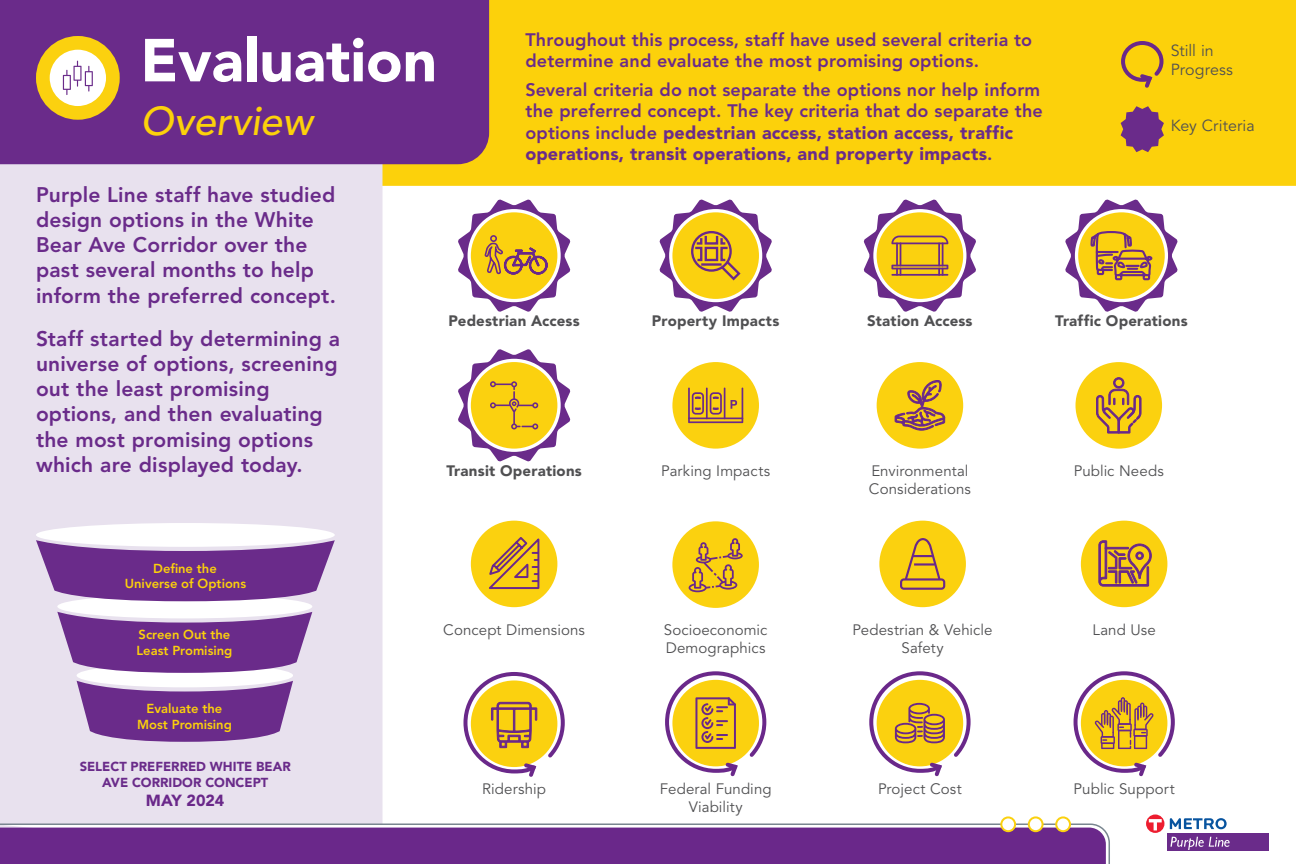
<style>
.page{position:relative;width:1296px;height:864px;background:#fff}
.page>*{position:absolute;margin:0;border:0;box-sizing:border-box;transform-origin:0 0}
.t1{font:900 60px "Avenir LT Std";color:#fff}
.t2{font:italic 500 40px "Avenir LT Std";color:#fcd10b}
.t3{font:800 21px/25.2px "Avenir LT Std";letter-spacing:.01em;color:#6a2b8a}
.t4{font:800 18px/21.6px "Avenir LT Std";letter-spacing:.01em;color:#6a2b8a}
.t5{font:16px/19.2px "Avenir LT Std";letter-spacing:.005em;color:#505052}
.t6{font:900 16px "Avenir LT Std";color:#6a288a}
.t7{font:15.05px/18.1px "Avenir LT Std";letter-spacing:.005em;color:#505052;text-align:center}
.t8{font:900 15.05px "Avenir LT Std";letter-spacing:.015em;color:#505052}
.t9{font:800 13px/15.6px "Avenir LT Std";color:#fcd10b;text-align:center}
.t10{font:900 13px/15.6px "Avenir LT Std";color:#6a2b8a;text-align:center}
.s1{font-weight:900}
</style>
<div class="page">
<div style="left:382px;top:0;width:914px;height:186px;background:#fcd10b"></div>
<div style="left:0;top:164px;width:382px;height:659px;background:#e8e1ee"></div>
<div style="left:57px;top:595px;width:255px;height:23px;background:#fff;border-radius:50%"></div>
<div style="left:36px;top:523px;width:299px;height:24px;background:#fff;border-radius:50%"></div>
<div style="left:77px;top:664px;width:216px;height:23px;background:#fff;border-radius:50%"></div>
<svg style="left:57px;top:612px;width:255px;height:61px"></svg>
<svg style="left:36px;top:540px;width:299px;height:61px"></svg>
<svg style="left:77px;top:681px;width:216px;height:61px"></svg>
<svg style="left:0;top:823px;width:1110px;height:41px"></svg>
<div style="left:0;top:828px;width:1106px;height:36px;background:#6a288a"></div>
<div style="left:1001px;top:817px;width:14px;height:14px;background:#fff;border-radius:50%"></div>
<div style="left:1000px;top:816px;width:16px;height:16px;border:2px solid #fbd10f;border-radius:50%"></div>
<div style="left:1029px;top:817px;width:14px;height:14px;background:#fff;border-radius:50%"></div>
<div style="left:1028px;top:816px;width:16px;height:16px;border:2px solid #fbd10f;border-radius:50%"></div>
<svg style="left:1056px;top:817px;width:14px;height:14px"></svg>
<div style="left:1055px;top:816px;width:16px;height:16px;border:2px solid #fbd10f;border-radius:50%"></div>
<div style="left:1167px;top:833px;width:102px;height:17px;background:#6a2b8a"></div>
<svg style="left:1170px;top:837px;width:60px;height:13px"></svg>
<svg style="left:1170px;top:818px;width:57px;height:11px"></svg>
<svg style="left:1146px;top:814px;width:18px;height:19px"></svg>
<svg style="left:1149px;top:819px;width:13px;height:11px"></svg>
<svg style="left:1121px;top:106px;width:43px;height:46px"></svg>
<div style="left:0;top:0;width:489px;height:164px;background:#6a2b8a"></div>
<svg style="left:43px;top:43px;width:70px;height:70px"></svg>
<svg style="left:63px;top:61px;width:30px;height:34px"></svg>
<div style="left:36px;top:36px;width:84px;height:84px;border:14px solid #fbd10f;border-radius:50%"></div>
<div style="left:671px;top:360px;width:90px;height:90px;background:#fbd10f;border-radius:50%"></div>
<svg style="left:688px;top:388px;width:55px;height:35px"></svg>
<div style="left:669px;top:359px;width:93px;height:93px;border:3px solid #fff;border-radius:50%"></div>
<div style="left:878px;top:519px;width:90px;height:90px;background:#fbd10f;border-radius:50%"></div>
<svg style="left:900px;top:538px;width:45px;height:52px"></svg>
<div style="left:876px;top:517px;width:93px;height:93px;border:3px solid #fff;border-radius:50%"></div>
<div style="left:469px;top:519px;width:90px;height:90px;background:#fbd10f;border-radius:50%"></div>
<svg style="left:489px;top:537px;width:51px;height:52px"></svg>
<div style="left:468px;top:517px;width:93px;height:93px;border:3px solid #fff;border-radius:50%"></div>
<svg style="left:458px;top:199px;width:112px;height:113px"></svg>
<div style="left:468px;top:209px;width:93px;height:93px;border:3px solid #fff;border-radius:50%"></div>
<div style="left:671px;top:520px;width:90px;height:90px;background:#fbd10f;border-radius:50%"></div>
<svg style="left:689px;top:538px;width:54px;height:54px"></svg>
<div style="left:669px;top:518px;width:93px;height:93px;border:3px solid #fff;border-radius:50%"></div>
<svg style="left:659px;top:199px;width:113px;height:113px"></svg>
<div style="left:669px;top:209px;width:93px;height:93px;border:3px solid #fff;border-radius:50%"></div>
<svg style="left:864px;top:199px;width:112px;height:113px"></svg>
<hr style="left:891px;top:274px;width:57px;height:2px;background:#6a288a">
<div style="left:873px;top:209px;width:94px;height:93px;border:3px solid #fff;border-radius:50%"></div>
<div style="left:875px;top:360px;width:90px;height:90px;background:#fbd10f;border-radius:50%"></div>
<svg style="left:895px;top:380px;width:50px;height:51px"></svg>
<div style="left:873px;top:359px;width:94px;height:93px;border:3px solid #fff;border-radius:50%"></div>
<div style="left:1074px;top:360px;width:90px;height:90px;background:#fbd10f;border-radius:50%"></div>
<svg style="left:1096px;top:363px;width:46px;height:85px"></svg>
<div style="left:1072px;top:359px;width:93px;height:93px;border:3px solid #fff;border-radius:50%"></div>
<svg style="left:1065px;top:199px;width:113px;height:113px"></svg>
<div style="left:1075px;top:209px;width:93px;height:93px;border:3px solid #fff;border-radius:50%"></div>
<div style="left:1079px;top:519px;width:90px;height:90px;background:#fbd10f;border-radius:50%"></div>
<svg style="left:1098px;top:540px;width:54px;height:47px"></svg>
<div style="left:1078px;top:517px;width:93px;height:93px;border:3px solid #fff;border-radius:50%"></div>
<svg style="left:458px;top:349px;width:112px;height:113px"></svg>
<div style="left:468px;top:359px;width:93px;height:93px;border:3px solid #fff;border-radius:50%"></div>
<svg style="left:1073px;top:671px;width:102px;height:106px"></svg>
<svg style="left:869px;top:671px;width:102px;height:106px"></svg>
<svg style="left:1119px;top:39px;width:46px;height:52px"></svg>
<svg style="left:463px;top:672px;width:102px;height:105px"></svg>
<svg style="left:665px;top:671px;width:102px;height:106px"></svg>
<h1 class="t1" style="left:140px;top:24px;width:298px">Evaluation</h1>
<h2 class="t2" style="left:140px;top:98px;width:174px">Overview</h2>
<p class="t3" style="left:36px;top:182px;width:301px">Purple Line staff have studied design options in the White<br>Bear Ave Corridor over the past several months to help inform the preferred concept.</p>
<p class="t3" style="left:36px;top:326px;width:306px">Staff started by determining a universe of options, screening out the least promising options, and then evaluating the most promising options which are displayed today.</p>
<p class="t4" style="left:525px;top:29px;width:508px">Throughout this process, staff have used several criteria to determine and evaluate the most promising options.</p>
<p class="t4" style="left:525px;top:79px;width:519px">Several criteria do not separate the options nor help inform the preferred concept. The key criteria that do separate the options include <span class="s1">pedestrian access, station access, traffic operations, transit operations, and property impacts</span>.</p>
<p class="t5" style="left:1171px;top:41px;width:64px">Still in<br>Progress</p>
<p class="t5" style="left:1171px;top:117px;width:86px">Key Criteria</p>
<p class="t8" style="left:449px;top:312px;width:133px">Pedestrian Access</p>
<p class="t8" style="left:652px;top:312px;width:129px">Property Impacts</p>
<p class="t8" style="left:867px;top:312px;width:107px">Station Access</p>
<p class="t8" style="left:1055px;top:312px;width:134px">Traffic Operations</p>
<p class="t8" style="left:446px;top:462px;width:137px">Transit Operations</p>
<p class="t7" style="left:661px;top:462px;width:111px">Parking Impacts</p>
<p class="t7" style="left:869px;top:462px;width:104px;text-align:left">Environmental<br>Considerations</p>
<p class="t7" style="left:1074px;top:462px;width:92px">Public Needs</p>
<p class="t9" style="left:125px;top:560px;width:123px">Define the<br>Universe of Options</p>
<p class="t9" style="left:137px;top:627px;width:97px;text-align:left">Screen Out the<br>Least Promising</p>
<p class="t9" style="left:137px;top:701px;width:96px">Evaluate the<br>Most Promising</p>
<p class="t10" style="left:80px;top:759px;width:213px">SELECT PREFERRED WHITE BEAR<br>AVE CORRIDOR CONCEPT</p>
<p class="t6" style="left:146px;top:791px;width:80px">MAY 2024</p>
<p class="t7" style="left:443px;top:621px;width:143px">Concept Dimensions</p>
<p class="t7" style="left:482px;top:781px;width:65px">Ridership</p>
<p class="t7" style="left:664px;top:621px;width:105px;text-align:left">Socioeconomic<br>Demographics</p>
<p class="t7" style="left:660px;top:780px;width:113px">Federal Funding<br>Viability</p>
<p class="t7" style="left:853px;top:621px;width:141px">Pedestrian &amp; Vehicle<br>Safety</p>
<p class="t7" style="left:878px;top:780px;width:85px">Project Cost</p>
<p class="t7" style="left:1092px;top:621px;width:65px">Land Use</p>
<p class="t7" style="left:1074px;top:780px;width:103px">Public Support</p>
</div>
